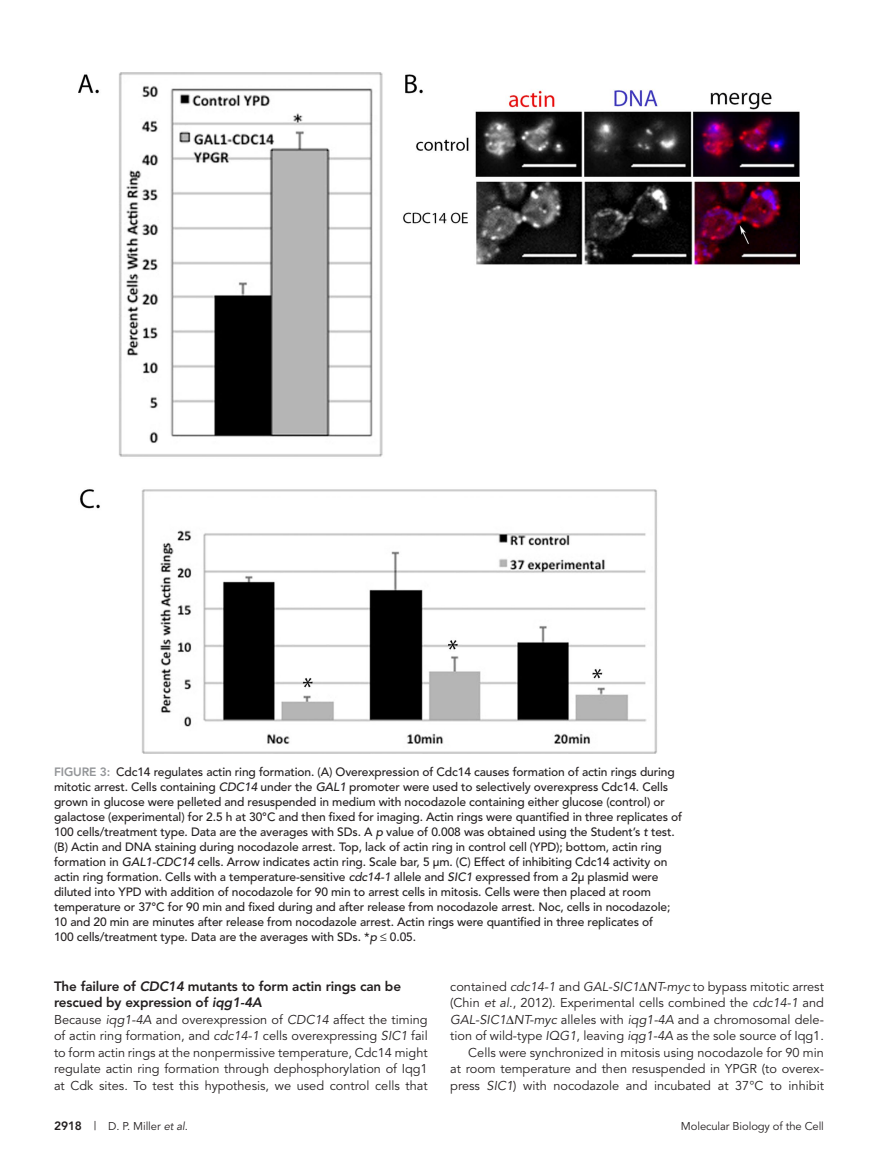
<style>
.page{position:relative;width:878px;height:1175px;background:#fff}
.page>*{position:absolute;margin:0;border:0;box-sizing:border-box;transform-origin:0 0}
.t1{font:800 13.5px/16.5px "Avenir";letter-spacing:-.01em;color:#231f20}
.ParaFL{font:12.75px/16.5px "Avenir";color:#231f20;text-align:justify}
.Para{font:12.75px/16.5px "Avenir";color:#231f20;text-align:justify}
.FigCaption_35_5p{font:500 12px/15px "Avenir";letter-spacing:-.01em;color:#231f20}
.t2{font:11.25px "Avenir";letter-spacing:-.01em;color:#231f20}
.s1{font-weight:800;color:#939598}
.s2{font-style:italic}
.s3{font-weight:800;font-size:12px}
.s4{font-size:12px}
</style>
<div class="page">
<img style="left:79px;top:72px;width:720px;height:681px">
<p class="FigCaption_35_5p" style="left:54px;top:764px;width:629px"><span class="s1">FIGURE 3:</span> Cdc14 regulates actin ring formation. (A) Overexpression of Cdc14 causes formation of actin rings during mitotic arrest. Cells containing <span class="s2">CDC14</span> under the <span class="s2">GAL1</span> promoter were used to selectively overexpress Cdc14. Cells grown in glucose were pelleted and resuspended in medium with nocodazole containing either glucose (control) or galactose (experimental) for 2.5 h at 30°C and then fixed for imaging. Actin rings were quantified in three replicates of 100 cells/treatment type. Data are the averages with SDs. A <span class="s2">p</span> value of 0.008 was obtained using the Student’s <span class="s2">t</span> test. (B) Actin and DNA staining during nocodazole arrest. Top, lack of actin ring in control cell (YPD); bottom, actin ring formation in <span class="s2">GAL1-CDC14</span> cells. Arrow indicates actin ring. Scale bar, 5 μm. (C) Effect of inhibiting Cdc14 activity on actin ring formation. Cells with a temperature-sensitive <span class="s2">cdc14-1</span> allele and <span class="s2">SIC1</span> expressed from a 2μ plasmid were diluted into YPD with addition of nocodazole for 90 min to arrest cells in mitosis. Cells were then placed at room temperature or 37°C for 90 min and fixed during and after release from nocodazole arrest. Noc, cells in nocodazole; 10 and 20 min are minutes after release from nocodazole arrest. Actin rings were quantified in three replicates of<br>100 cells/treatment type. Data are the averages with SDs. *<span class="s2">p</span> ≤ 0.05.</p>
<h2 class="t1" style="left:54px;top:977px;width:348px">The failure of <span class="s2">CDC14</span> mutants to form actin rings can be rescued by expression of <span class="s2">iqg1-4A</span></h2>
<p class="ParaFL" style="left:54px;top:1011px;width:375px">Because <span class="s2">iqg1-4A</span> and overexpression of <span class="s2">CDC14</span> affect the timing of actin ring formation, and <span class="s2">cdc14-1</span> cells overexpressing <span class="s2">SIC1</span> fail to form actin rings at the nonpermissive temperature, Cdc14 might regulate actin ring formation through dephosphorylation of Iqg1 at Cdk sites. To test this hypothesis, we used control cells that</p>
<p class="ParaFL" style="left:450px;top:978px;width:375px">contained <span class="s2">cdc14-1</span> and <span class="s2">GAL-SIC1 NT-myc</span> to bypass mitotic arrest (Chin <span class="s2">et al</span>., 2012). Experimental cells combined the <span class="s2">cdc14-1</span> and <span class="s2">GAL-SIC1 NT-myc</span> alleles with <span class="s2">iqg1-4A</span> and a chromosomal dele&shy;tion of wild-type <span class="s2">IQG1</span>, leaving <span class="s2">iqg1-4A</span> as the sole source of Iqg1.</p>
<p class="Para" style="left:450px;top:1044px;width:375px;text-indent:18px">Cells were synchronized in mitosis using nocodazole for 90 min at room temperature and then resuspended in YPGR (to overex&shy;press <span class="s2">SIC1</span>) with nocodazole and incubated at 37°C to inhibit</p>
<p class="t2" style="left:54px;top:1119px;width:135px"><span class="s3">2918</span> <span class="s4">|</span> D. P. Miller <span class="s2">et al</span>.</p>
<p class="t2" style="left:681px;top:1119px;width:144px">Molecular Biology of the Cell</p>
</div>
